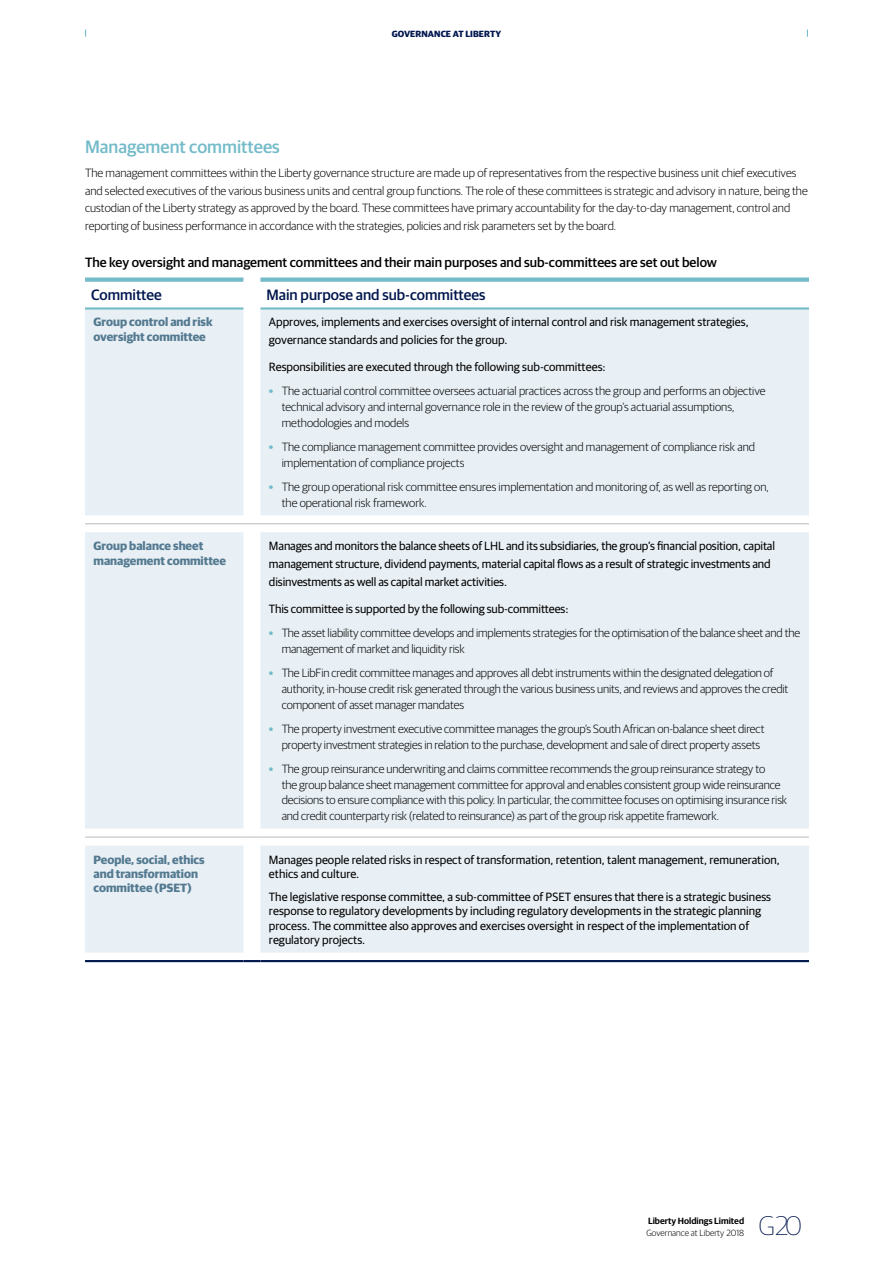
<style>
.page{position:relative;width:893px;height:1263px;background:#fff}
.page>*{position:absolute;margin:0;border:0;box-sizing:border-box;transform-origin:0 0}
.t1{font:100 27px "Guardian Sans";color:#00164e}
.t2{font:500 18px "Guardian Sans";color:#74bbc9}
.t3{font:500 15px "Guardian Sans";color:#00164e}
.t4{font:500 13.5px "Guardian Sans";color:#000}
.t5{font:300 12px/15.8px "Guardian Sans";letter-spacing:-.01em;color:#000}
.t6{font:12px/14.4px "Guardian Sans";color:#000}
.t7{font:700 12px/14.4px "Guardian Sans";color:#547a91}
.t8{font:300 9px "Guardian Sans";color:#000}
.t9{font:600 9px "Guardian Sans";color:#000}
.t10{font:700 9px "Guardian Sans";letter-spacing:.01em;color:#00164e}
.s1{font-weight:700;color:#74bbc9}
</style>
<div class="page">
<svg style="left:85px;top:308px;width:724px;height:644px;background:#eaf1f5"></svg>
<div style="left:85px;top:277px;width:158px;height:5px;background:#74bbc9"></div>
<div style="left:260px;top:277px;width:549px;height:5px;background:#74bbc9"></div>
<hr style="left:85px;top:307px;width:158px;height:3px;background:#74bbc9">
<hr style="left:260px;top:307px;width:549px;height:3px;background:#74bbc9">
<hr style="left:85px;top:523px;width:158px;height:1px;background:#bcbec0">
<svg style="left:243px;top:523px;width:17px;height:1px"></svg>
<hr style="left:260px;top:523px;width:549px;height:1px;background:#bcbec0">
<hr style="left:85px;top:836px;width:158px;height:2px;background:#bcbec0">
<svg style="left:243px;top:836px;width:17px;height:2px"></svg>
<hr style="left:260px;top:836px;width:549px;height:2px;background:#bcbec0">
<hr style="left:85px;top:960px;width:158px;height:2px;background:#00164e">
<svg style="left:243px;top:960px;width:17px;height:2px"></svg>
<hr style="left:260px;top:960px;width:549px;height:2px;background:#00164e">
<p class="t10" style="left:392px;top:27px;width:111px">GOVERNANCE AT LIBERTY</p>
<h2 class="t2" style="left:85px;top:134px;width:196px">Management committees</h2>
<p class="t5" style="left:85px;top:163px;width:724px;line-height:17.7px">The management committees within the Liberty governance structure are made up of representatives from the respective business unit chief executives and selected executives of the various business units and central group functions. The role of these committees is strategic and advisory in nature, being the custodian of the Liberty strategy as approved by the board. These committees have primary accountability for the day-to-day management, control and reporting of business performance in accordance with the strategies, policies and risk parameters set by the board.</p>
<p class="t4" style="left:85px;top:252px;width:633px">The key oversight and management committees and their main purposes and sub-committees are set out below</p>
<p class="t3" style="left:91px;top:284px;width:72px">Committee</p>
<p class="t3" style="left:266px;top:284px;width:221px">Main purpose and sub-committees</p>
<p class="t7" style="left:94px;top:314px;width:121px">Group control and risk oversight committee</p>
<p class="t6" style="left:269px;top:312px;width:481px;line-height:18px">Approves, implements and exercises oversight of internal control and risk management strategies, governance standards and policies for the group.</p>
<p class="t6" style="left:269px;top:359px;width:338px">Responsibilities are executed through the following sub-committees:</p>
<p class="t5" style="left:282px;top:382px;width:485px;text-indent:-13px"><span class="s1">•</span> The actuarial control committee oversees actuarial practices across the group and performs an objective technical advisory and internal governance role in the review of the group’s actuarial assumptions, methodologies and models</p>
<p class="t5" style="left:282px;top:438px;width:475px;text-indent:-13px"><span class="s1">•</span> The compliance management committee provides oversight and management of compliance risk and implementation of compliance projects</p>
<p class="t5" style="left:282px;top:478px;width:488px;text-indent:-13px"><span class="s1">•</span> The group operational risk committee ensures implementation and monitoring of, as well as reporting on, the operational risk framework.</p>
<p class="t7" style="left:94px;top:538px;width:134px">Group balance sheet management committee</p>
<p class="t6" style="left:269px;top:536px;width:508px;line-height:18px">Manages and monitors the balance sheets of LHL and its subsidiaries, the group’s financial position, capital management structure, dividend payments, material capital flows as a result of strategic investments and disinvestments as well as capital market activities.</p>
<p class="t6" style="left:269px;top:600px;width:301px">This committee is supported by the following sub-committees:</p>
<p class="t5" style="left:282px;top:624px;width:520px;text-indent:-13px"><span class="s1">•</span> The asset liability committee develops and implements strategies for the optimisation of the balance sheet and the management of market and liquidity risk</p>
<p class="t5" style="left:282px;top:664px;width:508px;text-indent:-13px"><span class="s1">•</span> The LibFin credit committee manages and approves all debt instruments within the designated delegation of authority, in-house credit risk generated through the various business units, and reviews and approves the credit component of asset manager mandates</p>
<p class="t5" style="left:282px;top:720px;width:484px;text-indent:-13px"><span class="s1">•</span> The property investment executive committee manages the group’s South African on-balance sheet direct property investment strategies in relation to the purchase, development and sale of direct property assets</p>
<p class="t5" style="left:282px;top:760px;width:507px;text-indent:-13px"><span class="s1">•</span> The group reinsurance underwriting and claims committee recommends the group reinsurance strategy to<br>the group balance sheet management committee for approval and enables consistent group wide reinsurance decisions to ensure compliance with this policy. In particular, the committee focuses on optimising insurance risk and credit counterparty risk (related to reinsurance) as part of the group risk appetite framework.</p>
<p class="t7" style="left:94px;top:851px;width:113px">People, social, ethics and transformation committee (PSET)</p>
<p class="t6" style="left:269px;top:851px;width:512px">Manages people related risks in respect of transformation, retention, talent management, remuneration, ethics and culture.</p>
<p class="t6" style="left:269px;top:888px;width:504px">The legislative response committee, a sub-committee of PSET ensures that there is a strategic business response to regulatory developments by including regulatory developments in the strategic planning process. The committee also approves and exercises oversight in respect of the implementation of regulatory projects.</p>
<p class="t9" style="left:648px;top:1214px;width:98px">Liberty Holdings Limited</p>
<p class="t8" style="left:646px;top:1227px;width:99px">Governance at Liberty 2018</p>
<h1 class="t1" style="left:759px;top:1207px;width:45px">G20</h1>
</div>
